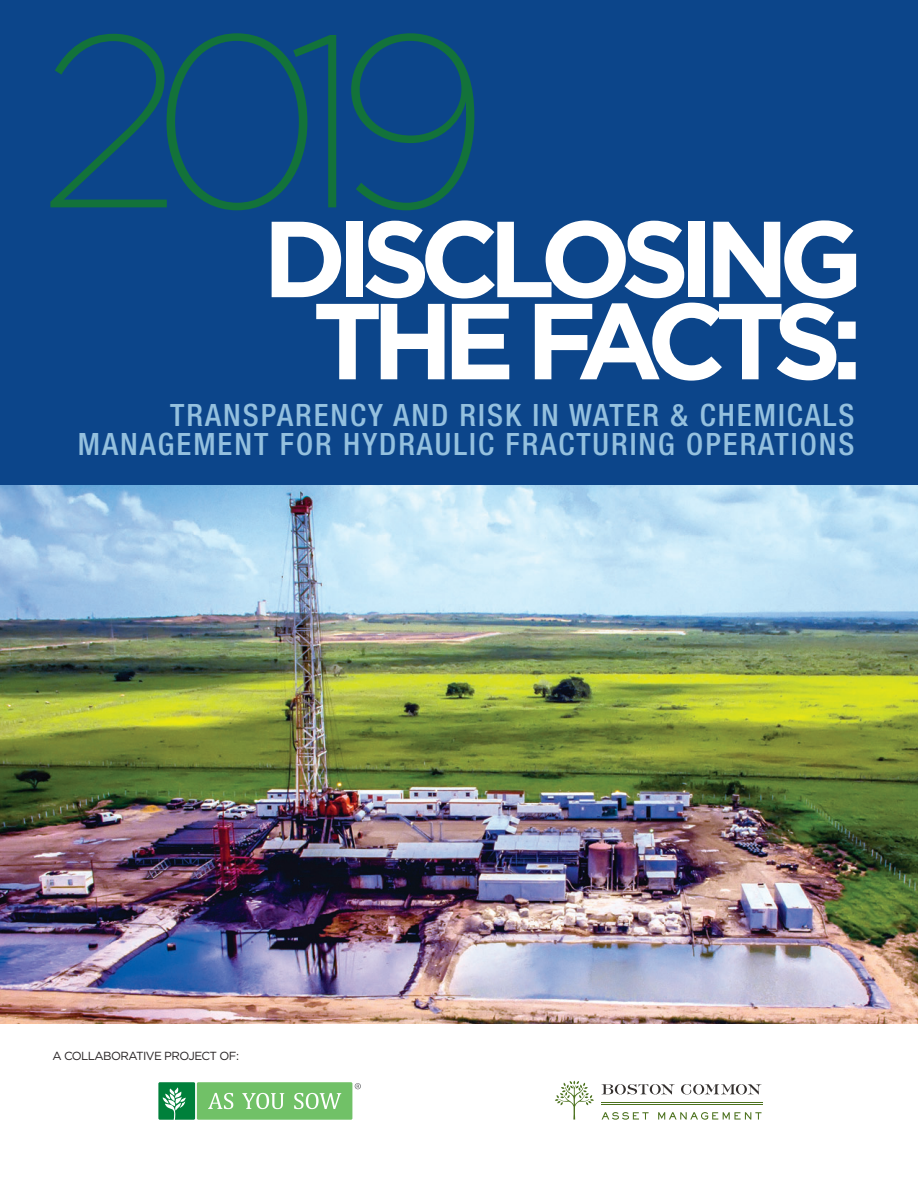
<style>
.page{position:relative;width:918px;height:1188px;background:#fff}
.page>*{position:absolute;margin:0;border:0;box-sizing:border-box;transform-origin:0 0}
.t1{font:200 244.5px "Gotham";color:#13723a}
.t2{font:700 107.85px/82.2px "Gotham";letter-spacing:-.1em;color:#fff;text-align:center}
.t3{font:500 condensed 30.9px/28.3px "Helvetica Neue";letter-spacing:.065em;color:#94c0de;text-align:right}
.t4{font:11.7px "Gotham";letter-spacing:-.05em;color:#231f20}
</style>
<div class="page">
<div style="left:0;top:0;width:918px;height:524px;background:#0c458a"></div>
<div style="left:197px;top:1082px;width:155px;height:38px;background:#71c167"></div>
<svg style="left:158px;top:1082px;width:37px;height:38px"></svg>
<svg style="left:208px;top:1093px;width:25px;height:16px"></svg>
<svg style="left:242px;top:1093px;width:42px;height:16px"></svg>
<svg style="left:294px;top:1093px;width:47px;height:16px"></svg>
<svg style="left:355px;top:1083px;width:6px;height:6px"></svg>
<svg style="left:602px;top:1112px;width:47px;height:8px"></svg>
<svg style="left:658px;top:1112px;width:104px;height:8px"></svg>
<svg style="left:555px;top:1081px;width:39px;height:39px"></svg>
<hr style="left:602px;top:1102px;width:161px;height:1px;background:#4b711c">
<hr style="left:602px;top:1104px;width:161px;height:1px;background:#4b711c">
<svg style="left:602px;top:1084px;width:73px;height:11px"></svg>
<svg style="left:681px;top:1084px;width:81px;height:11px"></svg>
<img style="left:0;top:485px;width:918px;height:538px">
<h1 class="t1" style="left:40px;top:29px;width:452px">2019</h1>
<h2 class="t2" style="left:263px;top:225px;width:602px">DISCLOSING<br>THE FACTS:</h2>
<p class="t3" style="left:78px;top:404px;width:778px">TRANSPARENCY AND RISK IN WATER &amp; CHEMICALS<br>MANAGEMENT FOR HYDRAULIC FRACTURING OPERATIONS</p>
<p class="t4" style="left:52px;top:1051px;width:188px">A COLLABORATIVE PROJECT OF:</p>
</div>
